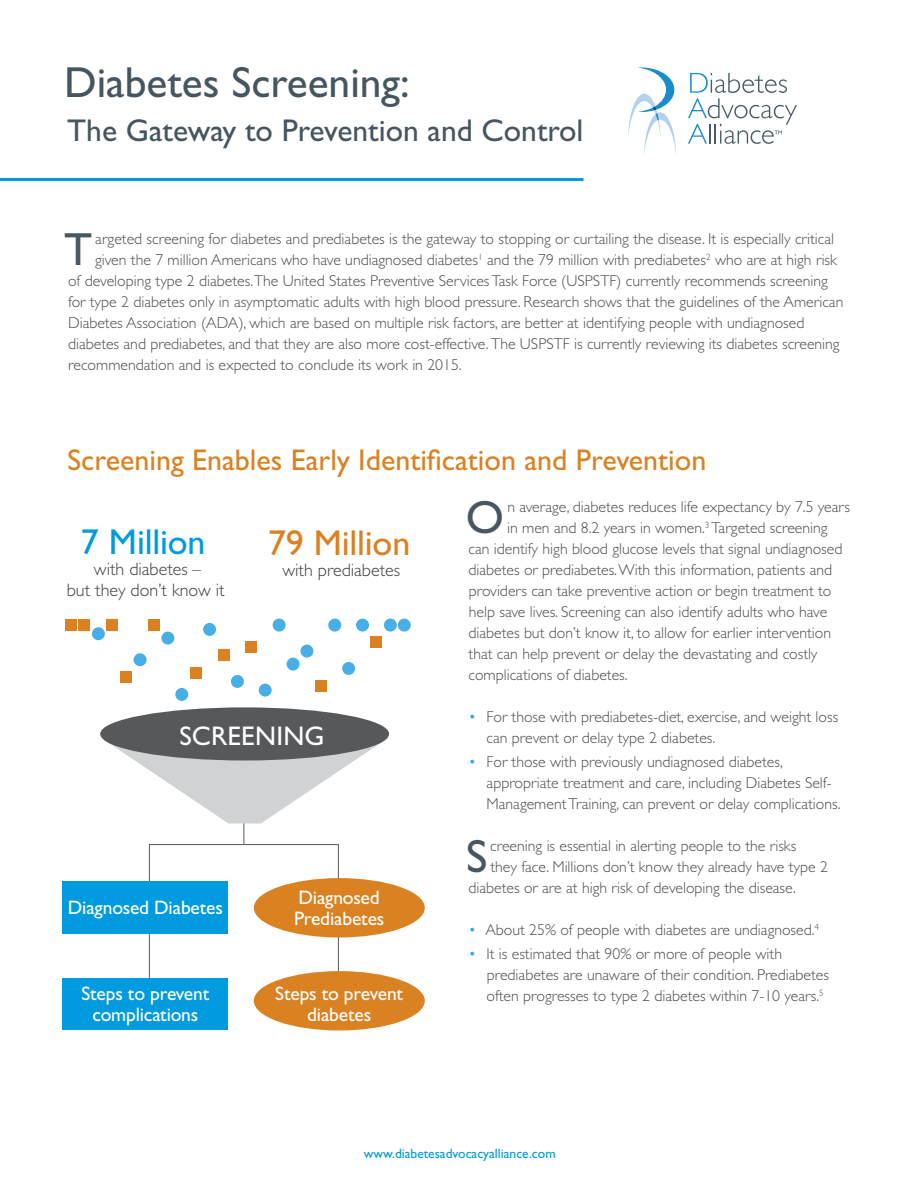
<style>
.page{position:relative;width:918px;height:1188px;background:#fff}
.page>*{position:absolute;margin:0;border:0;box-sizing:border-box;transform-origin:0 0}
.Body_First_Paragraph{font:46.5px "Gill Sans Std";color:#475761}
.t1{font:43.5px "Gill Sans Std";color:#455660}
.Subheads{font:36px "Gill Sans Std";letter-spacing:-.005em;color:#da8121}
.Subheads-2{font:36px "Gill Sans Std";letter-spacing:-.005em;color:#009bde}
.t2{font:31.5px "Gill Sans Std";color:#455660}
.Headers{font:30px "Gill Sans Std";color:#da8121}
.Subheads-3{font:27px "Gill Sans Std";letter-spacing:.01em;color:#fff}
.Subheads-4{font:19.5px/21px "Gill Sans Std";letter-spacing:-.01em;color:#fff;text-align:center}
.Subheads-5{font:300 18px "Gill Sans Std";color:#3e3e3f}
.Body_First_Paragraph-2{font:300 15.75px/21px "Gill Sans Std";color:#4b4c4d}
.t3{font:13.5px "Gill Sans Std";color:#009bde}
.s1{color:#2faae4}
</style>
<div class="page">
<svg style="left:628px;top:68px;width:48px;height:86px"></svg>
<svg style="left:688px;top:73px;width:109px;height:71px"></svg>
<hr style="left:149px;top:931px;width:1px;height:58px;background:#57585a">
<hr style="left:244px;top:814px;width:1px;height:30px;background:#57585a">
<div style="left:149px;top:844px;width:190px;height:60px;border:1px solid #57585a"></div>
<hr style="left:338px;top:931px;width:1px;height:58px;background:#57585a">
<div style="left:254px;top:878px;width:171px;height:60px;background:#da8121;border-radius:50%"></div>
<div style="left:254px;top:971px;width:171px;height:59px;background:#da8121;border-radius:50%"></div>
<div style="left:63px;top:881px;width:165px;height:53px;background:#009bde"></div>
<div style="left:63px;top:978px;width:165px;height:52px;background:#009bde"></div>
<hr style="left:0;top:178px;width:584px;height:3px;background:#009bde">
<svg style="left:100px;top:736px;width:289px;height:88px"></svg>
<div style="left:100px;top:707px;width:289px;height:53px;background:#57585a;border-radius:50%"></div>
<div style="left:273px;top:619px;width:13px;height:13px;background:#47afe5;border-radius:50%"></div>
<div style="left:203px;top:623px;width:13px;height:13px;background:#47afe5;border-radius:50%"></div>
<div style="left:161px;top:632px;width:13px;height:13px;background:#47afe5;border-radius:50%"></div>
<div style="left:92px;top:627px;width:13px;height:13px;background:#47afe5;border-radius:50%"></div>
<div style="left:134px;top:653px;width:13px;height:13px;background:#47afe5;border-radius:50%"></div>
<div style="left:175px;top:688px;width:13px;height:13px;background:#47afe5;border-radius:50%"></div>
<div style="left:328px;top:619px;width:13px;height:13px;background:#47afe5;border-radius:50%"></div>
<div style="left:231px;top:675px;width:13px;height:13px;background:#47afe5;border-radius:50%"></div>
<div style="left:287px;top:658px;width:13px;height:13px;background:#47afe5;border-radius:50%"></div>
<div style="left:356px;top:619px;width:13px;height:13px;background:#47afe5;border-radius:50%"></div>
<div style="left:300px;top:645px;width:13px;height:13px;background:#47afe5;border-radius:50%"></div>
<div style="left:259px;top:684px;width:13px;height:13px;background:#47afe5;border-radius:50%"></div>
<div style="left:342px;top:662px;width:13px;height:13px;background:#47afe5;border-radius:50%"></div>
<div style="left:384px;top:619px;width:13px;height:13px;background:#47afe5;border-radius:50%"></div>
<div style="left:398px;top:619px;width:13px;height:13px;background:#47afe5;border-radius:50%"></div>
<div style="left:65px;top:619px;width:11px;height:12px;background:#da8121"></div>
<div style="left:190px;top:667px;width:11px;height:12px;background:#da8121"></div>
<div style="left:79px;top:619px;width:11px;height:12px;background:#da8121"></div>
<div style="left:246px;top:641px;width:11px;height:12px;background:#da8121"></div>
<div style="left:371px;top:637px;width:11px;height:11px;background:#da8121"></div>
<div style="left:107px;top:619px;width:11px;height:12px;background:#da8121"></div>
<div style="left:120px;top:671px;width:12px;height:12px;background:#da8121"></div>
<div style="left:218px;top:650px;width:11px;height:11px;background:#da8121"></div>
<div style="left:315px;top:680px;width:12px;height:12px;background:#da8121"></div>
<div style="left:148px;top:619px;width:12px;height:12px;background:#da8121"></div>
<p class="t1" style="left:64px;top:57px;width:347px">Diabetes Screening:</p>
<p class="t2" style="left:67px;top:112px;width:518px">The Gateway to Prevention and Control</p>
<p class="Body_First_Paragraph" style="left:64px;top:222px;width:30px">T</p>
<p class="Body_First_Paragraph-2" style="left:95px;top:228px;width:740px">argeted screening for diabetes and prediabetes is the gateway to stopping or curtailing the disease. It is especially critical</p>
<p class="Body_First_Paragraph-2" style="left:95px;top:249px;width:743px">given the 7 million Americans who have undiagnosed diabetes<sup>1</sup> and the 79 million with prediabetes<sup>2</sup> who are at high risk</p>
<p class="Body_First_Paragraph-2" style="left:68px;top:270px;width:761px">of developing type 2 diabetes.The United States Preventive Services Task Force (USPSTF) currently recommends screening</p>
<p class="Body_First_Paragraph-2" style="left:68px;top:291px;width:777px">for type 2 diabetes only in asymptomatic adults with high blood pressure. Research shows that the guidelines of the American</p>
<p class="Body_First_Paragraph-2" style="left:68px;top:312px;width:738px">Diabetes Association (ADA), which are based on multiple risk factors, are better at identifying people with undiagnosed</p>
<p class="Body_First_Paragraph-2" style="left:68px;top:333px;width:773px">diabetes and prediabetes, and that they are also more cost-effective. The USPSTF is currently reviewing its diabetes screening</p>
<p class="Body_First_Paragraph-2" style="left:68px;top:354px;width:395px">recommendation and is expected to conclude its work in 2015.</p>
<p class="Headers" style="left:68px;top:443px;width:640px">Screening Enables Early Identification and Prevention</p>
<p class="Subheads-2" style="left:81px;top:521px;width:126px">7 Million</p>
<p class="Subheads-5" style="left:94px;top:559px;width:109px">with diabetes –</p>
<p class="Subheads-5" style="left:67px;top:580px;width:159px">but they don’t know it</p>
<p class="Subheads" style="left:268px;top:522px;width:144px">79 Million</p>
<p class="Subheads-5" style="left:283px;top:559px;width:119px">with prediabetes</p>
<p class="Subheads-3" style="left:179px;top:721px;width:147px">SCREENING</p>
<p class="Subheads-4" style="left:68px;top:897px;width:157px">Diagnosed Diabetes</p>
<p class="Subheads-4" style="left:82px;top:983px;width:129px">Steps to prevent complications</p>
<p class="Subheads-4" style="left:294px;top:887px;width:92px;text-align:left">Diagnosed<br>Prediabetes</p>
<p class="Subheads-4" style="left:275px;top:983px;width:129px">Steps to prevent diabetes</p>
<p class="Body_First_Paragraph" style="left:466px;top:491px;width:40px">O</p>
<p class="Body_First_Paragraph-2" style="left:507px;top:497px;width:344px">n average, diabetes reduces life expectancy by 7.5 years</p>
<p class="Body_First_Paragraph-2" style="left:507px;top:518px;width:322px">in men and 8.2 years in women.<sup>3</sup> Targeted screening</p>
<p class="Body_First_Paragraph-2" style="left:469px;top:539px;width:375px">can identify high blood glucose levels that signal undiagnosed</p>
<p class="Body_First_Paragraph-2" style="left:469px;top:560px;width:365px">diabetes or prediabetes. With this information, patients and</p>
<p class="Body_First_Paragraph-2" style="left:469px;top:581px;width:364px">providers can take preventive action or begin treatment to</p>
<p class="Body_First_Paragraph-2" style="left:469px;top:602px;width:360px">help save lives. Screening can also identify adults who have</p>
<p class="Body_First_Paragraph-2" style="left:469px;top:623px;width:364px">diabetes but don’t know it, to allow for earlier intervention</p>
<p class="Body_First_Paragraph-2" style="left:469px;top:644px;width:350px">that can help prevent or delay the devastating and costly</p>
<p class="Body_First_Paragraph-2" style="left:469px;top:665px;width:161px">complications of diabetes.</p>
<p class="Body_First_Paragraph-2" style="left:487px;top:707px;width:353px;text-indent:-18px"><span class="s1">•</span> For those with prediabetes-diet, exercise, and weight loss can prevent or delay type 2 diabetes.</p>
<p class="Body_First_Paragraph-2" style="left:487px;top:752px;width:355px;text-indent:-18px"><span class="s1">•</span> For those with previously undiagnosed diabetes, appropriate treatment and care, including Diabetes Self-<br>Management Training, can prevent or delay complications.</p>
<p class="Body_First_Paragraph" style="left:466px;top:830px;width:23px">S</p>
<p class="Body_First_Paragraph-2" style="left:490px;top:836px;width:307px">creening is essential in alerting people to the risks</p>
<p class="Body_First_Paragraph-2" style="left:490px;top:857px;width:339px">they face. Millions don’t know they already have type 2</p>
<p class="Body_First_Paragraph-2" style="left:469px;top:878px;width:329px">diabetes or are at high risk of developing the disease.</p>
<p class="Body_First_Paragraph-2" style="left:468px;top:920px;width:352px"><span class="s1">•</span> About 25% of people with diabetes are undiagnosed.<sup>4</sup></p>
<p class="Body_First_Paragraph-2" style="left:487px;top:944px;width:344px;text-indent:-18px"><span class="s1">•</span> It is estimated that 90% or more of people with prediabetes are unaware of their condition. Prediabetes often progresses to type 2 diabetes within 7-10 years.<sup>5</sup></p>
<p class="t3" style="left:364px;top:1146px;width:194px">www.diabetesadvocacyalliance.com</p>
</div>
